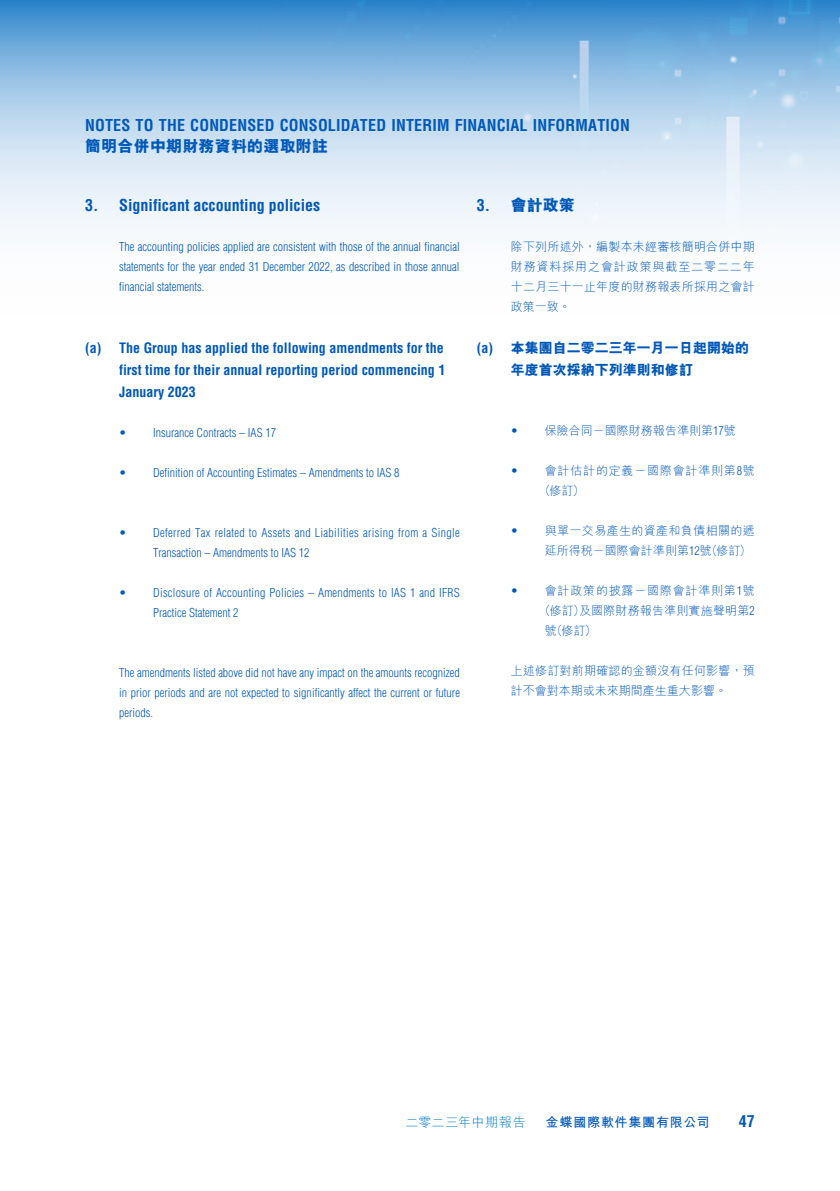
<style>
.page{position:relative;width:840px;height:1191px;background:#fff}
.page>*{position:absolute;margin:0;border:0;box-sizing:border-box;transform-origin:0 0}
.t1{font:700 condensed 16px "Helvetica LT Std";letter-spacing:.01em;color:#0058b8}
.t2{font:800 16px "M Hei HK";letter-spacing:.01em;color:#0058b8}
.t3{font:700 condensed 14px/22px "Helvetica LT Std";color:#0058b8;text-align:justify}
.t4{font:800 14px/22px "M Hei HK";color:#0058b8}
.t5{font:700 13px "M Hei HK";letter-spacing:.06em;color:#0058b8}
.t6{font:300 13px "M Hei HK";letter-spacing:.035em;color:#007dca}
.t7{font:300 condensed 12px/20px "Helvetica LT Std";color:#0058b8;text-align:justify}
.t8{font:300 12px/20px "M Hei HK";letter-spacing:.015em;color:#0058b8}
.t9{font:300 condensed 12px/20px "Helvetica LT Std";letter-spacing:.025em;color:#0058b8}
.t10{font:300 condensed 12px/20px "Helvetica LT Std";letter-spacing:.02em;color:#0058b8}
.t11{font:300 12px/20px "M Hei HK";letter-spacing:.065em;color:#0058b8}
.s1{font-family:"Helvetica LT Std";font-weight:700;font-stretch:condensed}
.s2{font-family:"Helvetica LT Std";font-stretch:condensed}
</style>
<div class="page">
<img style="left:0;top:0;width:839px;height:230px">
<h1 class="t1" style="left:85px;top:115px;width:546px">NOTES TO THE CONDENSED CONSOLIDATED INTERIM FINANCIAL INFORMATION</h1>
<h1 class="t2" style="left:85px;top:138px;width:244px">簡明合併中期財務資料的選取附註</h1>
<h1 class="t1" style="left:85px;top:195px;width:236px">3. Significant accounting policies</h1>
<p class="t7" style="left:119px;top:236px;width:342px">The accounting policies applied are consistent with those of the annual financial statements for the year ended 31 December 2022, as described in those annual financial statements.</p>
<p class="t3" style="left:119px;top:336px;width:327px;text-indent:-34px">(a) The Group has applied the following amendments for the first time for their annual reporting period commencing 1<br>January 2023</p>
<p class="t7" style="left:119px;top:422px;width:158px">• Insurance Contracts – IAS 17</p>
<p class="t7" style="left:119px;top:462px;width:281px">• Definition of Accounting Estimates – Amendments to IAS 8</p>
<p class="t9" style="left:153px;top:522px;width:308px;text-indent:-34px">• Deferred Tax related to Assets and Liabilities arising from a Single<br>Transaction – Amendments to IAS 12</p>
<p class="t10" style="left:153px;top:582px;width:308px;text-indent:-34px">• Disclosure of Accounting Policies – Amendments to IAS 1 and IFRS<br>Practice Statement 2</p>
<p class="t7" style="left:119px;top:662px;width:342px">The amendments listed above did not have any impact on the amounts recognized in prior periods and are not expected to significantly affect the current or future periods.</p>
<h1 class="t2" style="left:476px;top:197px;width:100px"><span class="s1">3.</span> 會計政策</h1>
<p class="t8" style="left:510px;top:236px;width:245px;text-align:justify">除下列所述外，編製本未經審核簡明合併中期財務資料採用之會計政策與截至二零二二年十二月三十一止年度的財務報表所採用之會計政策一致。</p>
<p class="t4" style="left:510px;top:336px;width:239px;text-indent:-34px"><span class="s1">(a)</span> 本集團自二零二三年一月一日起開始的年度首次採納下列準則和修訂</p>
<p class="t8" style="left:510px;top:420px;width:226px"><span class="s2">•</span> 保險合同－國際財務報告準則第<span class="s2">17</span>號</p>
<p class="t11" style="left:538px;top:460px;width:217px;text-indent:-28px"><span class="s2">•</span> 會計估計的定義－國際會計準則第<span class="s2">8</span>號（修訂）</p>
<p class="t8" style="left:544px;top:520px;width:211px;text-indent:-34px"><span class="s2">•</span> 與單一交易產生的資產和負債相關的遞延所得稅－國際會計準則第<span class="s2">12</span>號（修訂）</p>
<p class="t11" style="left:510px;top:580px;width:245px"><span class="s2">•</span> 會計政策的披露－國際會計準則第<span class="s2">1</span>號</p>
<p class="t8" style="left:538px;top:600px;width:217px">（修訂）及國際財務報告準則實施聲明第<span class="s2">2</span></p>
<p class="t8" style="left:544px;top:620px;width:53px">號（修訂）</p>
<p class="t8" style="left:510px;top:660px;width:245px">上述修訂對前期確認的金額沒有任何影響，預計不會對本期或未來期間產生重大影響。</p>
<p class="t6" style="left:405px;top:1115px;width:122px">二零二三年中期報告</p>
<p class="t5" style="left:545px;top:1112px;width:165px">金蝶國際軟件集團有限公司</p>
<h1 class="t1" style="left:738px;top:1110px;width:17px">47</h1>
</div>
